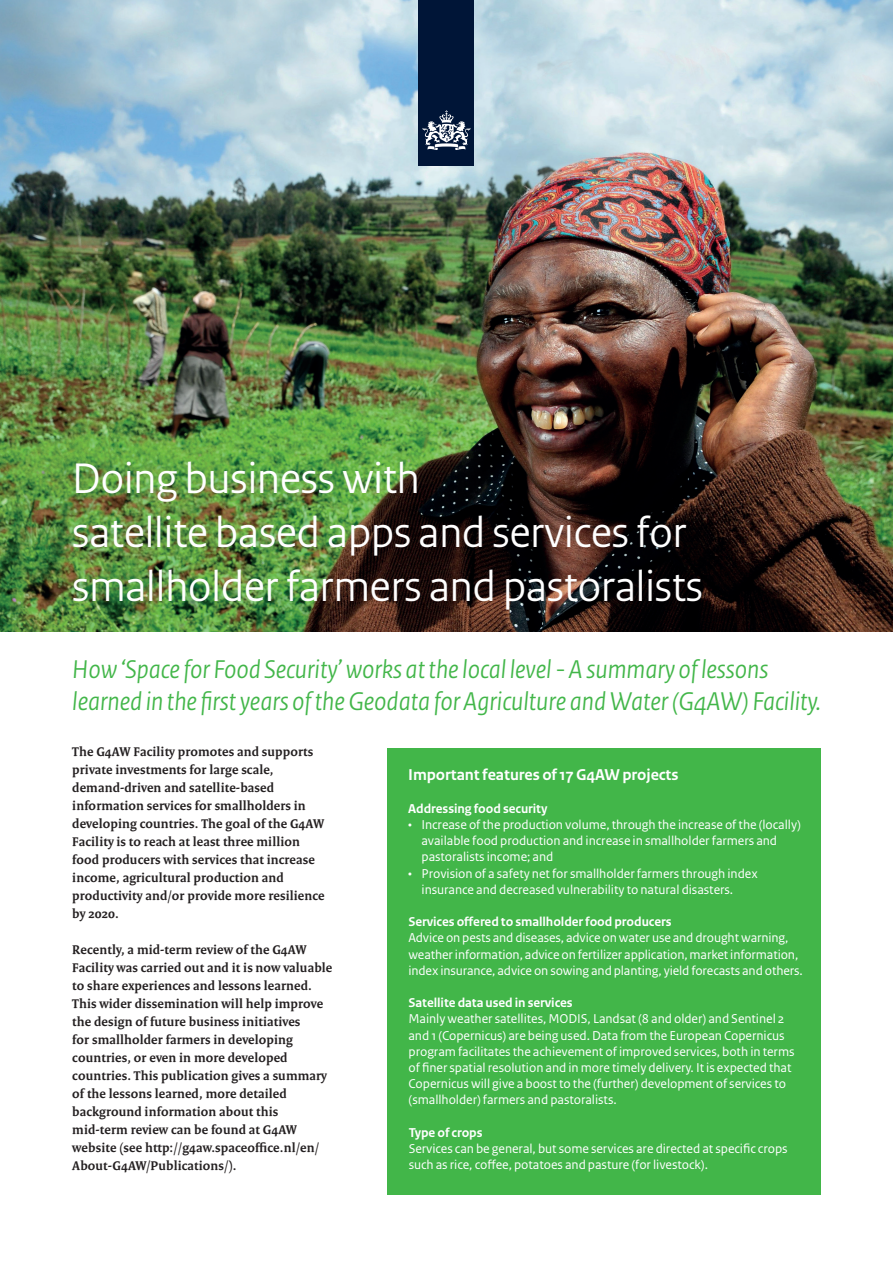
<style>
.page{position:relative;width:893px;height:1263px;background:#fff}
.page>*{position:absolute;margin:0;border:0;box-sizing:border-box;transform-origin:0 0}
.t1{font:45px/54px "Rijksoverheid Sans Heading";color:#fff}
.t2{font:italic 27px/32.4px "Rijksoverheid Sans Heading";color:#42b649}
.t3{font:700 16.5px "Rijksoverheid Sans Text";letter-spacing:-.005em;color:#fff}
.t4{font:13.5px/16.2px "Rijksoverheid Sans Text";letter-spacing:-.005em;color:#fff}
.t5{font:700 13.5px/18px "Rijksoverheid Serif";letter-spacing:.01em;color:#231f20}
.t6{font:700 13.5px "Rijksoverheid Sans Text";letter-spacing:-.005em;color:#fff}
</style>
<div class="page">
<img style="left:0;top:0;width:893px;height:631px">
<div style="left:419px;top:0;width:55px;height:166px;background:#001537"></div>
<svg style="left:423px;top:110px;width:47px;height:40px"></svg>
<div style="left:387px;top:748px;width:434px;height:447px;background:#42b649"></div>
<h1 class="t1" style="left:72px;top:452px;width:632px">Doing business with<br>satellite based apps and services for smallholder farmers and pastoralists</h1>
<h2 class="t2" style="left:72px;top:653px;width:750px">How ‘Space for Food Security’ works at the local level - A summary of lessons learned in the first years of the Geodata for Agriculture and Water (G4AW) Facility.</h2>
<p class="t5" style="left:72px;top:743px;width:254px">The G4AW Facility promotes and supports private investments for large scale, demand-driven and satellite-based information services for smallholders in developing countries. The goal of the G4AW Facility is to reach at least three million food producers with services that increase income, agricultural production and productivity and/or provide more resilience by 2020.</p>
<p class="t5" style="left:72px;top:940px;width:262px">Recently, a mid-term review of the G4AW Facility was carried out and it is now valuable to share experiences and lessons learned.<br>This wider dissemination will help improve the design of future business initiatives<br>for smallholder farmers in developing countries, or even in more developed countries. This publication gives a summary of the lessons learned, more detailed background information about this mid-term review can be found at G4AW website (see http://g4aw.spaceoffice.nl/en/ About-G4AW/Publications/).</p>
<p class="t3" style="left:408px;top:766px;width:272px">Important features of 17 G4AW projects</p>
<p class="t6" style="left:408px;top:801px;width:141px">Addressing food security</p>
<p class="t4" style="left:421px;top:817px;width:381px;text-indent:-13px">• Increase of the production volume, through the increase of the (locally) available food production and increase in smallholder farmers and pastoralists income; and</p>
<p class="t4" style="left:422px;top:865px;width:338px;text-indent:-13px">• Provision of a safety net for smallholder farmers through index insurance and decreased vulnerability to natural disasters.</p>
<p class="t6" style="left:408px;top:914px;width:265px">Services offered to smallholder food producers</p>
<p class="t4" style="left:408px;top:930px;width:396px">Advice on pests and diseases, advice on water use and drought warning, weather information, advice on fertilizer application, marketinformation, index insurance, advice on sowing and planting, yield forecasts and others.</p>
<p class="t6" style="left:408px;top:995px;width:166px">Satellite data used in services</p>
<p class="t4" style="left:408px;top:1011px;width:388px">Mainly weather satellites, MODIS, Landsat (8 and older) and Sentinel 2 and 1 (Copernicus) are being used. Data from the European Copernicus program facilitates the achievement of improved services, both in terms of finer spatial resolution and in more timely delivery. It is expected that Copernicus will give a boost to the (further) development of services to (smallholder) farmers and pastoralists.</p>
<p class="t6" style="left:409px;top:1125px;width:75px">Type of crops</p>
<p class="t4" style="left:409px;top:1141px;width:380px">Services can be general, but some services are directed at specific crops such as rice, coffee, potatoes and pasture (for livestock).</p>
</div>
